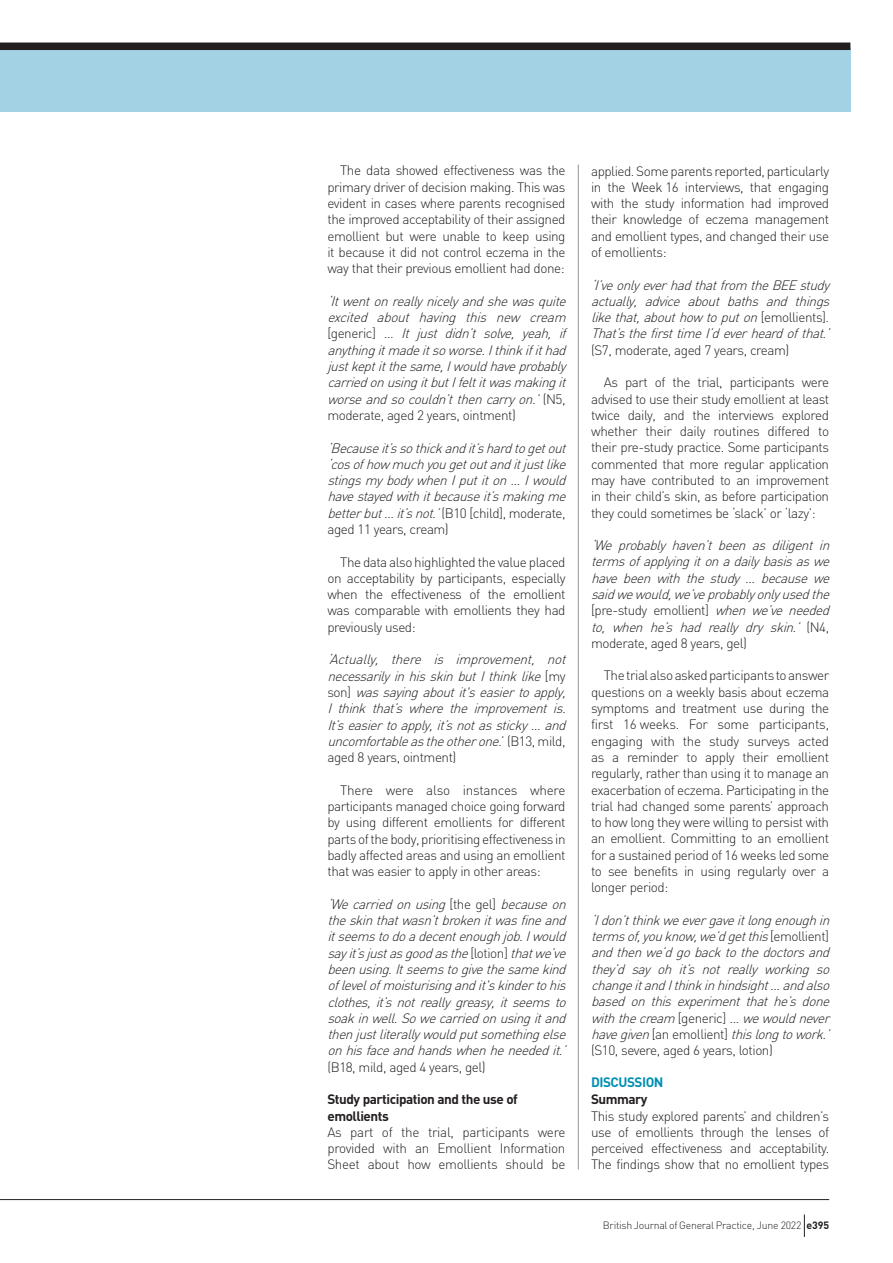
<style>
.page{position:relative;width:893px;height:1263px;background:#fff}
.page>*{position:absolute;margin:0;border:0;box-sizing:border-box;transform-origin:0 0}
.t1{font:300 13.5px/16.4px "DIN";letter-spacing:-.035em;color:#231f20;text-align:justify}
.t2{font:italic 300 13.5px/16.4px "DIN";letter-spacing:-.035em;color:#231f20}
.t3{font:700 13.5px/16.4px "DIN";letter-spacing:-.035em;color:#231f20}
.t4{font:700 13.5px "DIN";letter-spacing:-.035em;color:#008fb3}
.t5{font:300 10.5px "DIN";letter-spacing:-.025em;color:#231f20}
.s1{font-style:normal}
.s2{font-weight:700}
</style>
<div class="page">
<div style="left:0;top:48px;width:850px;height:64px;background:#a2d2e3"></div>
<div style="left:0;top:43px;width:850px;height:7px;background:#231f20"></div>
<hr style="left:578px;top:165px;width:1px;height:1004px;background:#939598">
<hr style="left:0;top:1199px;width:829px;height:1px;background:#231f20">
<svg style="left:804px;top:1214px;width:1px;height:23px"></svg>
<p class="t1" style="left:327px;top:162px;width:240px;text-indent:13px">The data showed effectiveness was the primary driver of decision making. This was evident in cases where parents recognised the improved acceptability of their assigned emollient but were unable to keep using it because it did not control eczema in the way that their previous emollient had done:</p>
<p class="t2" style="left:327px;top:293px;width:244px">‘Itwentonreallynicelyandshewasquite excited about having this new cream <span class="s1">[ g e n e r i c ]</span> … It just didn’t solve, yeah, if anythingitmadeitsoworse.Ithinkifithad justkeptitthesame,Iwouldhaveprobably carriedonusingitbutIfeltitwasmakingit worseandsocouldn’tthencarryon.’<span class="s1">( N 5 , moderate, aged 2 years, ointment)</span></p>
<p class="t2" style="left:327px;top:439px;width:244px">‘Becauseit’ssothickandit’shardtogetout ‘cosofhow muchyougetoutanditjustlike stingsmybodywhenIputiton… Iwould havestayedwithitbecauseit’smakingme betterbut… it’snot.’<span class="s1">(B10 [child], moderate, aged 11 years, cream)</span></p>
<p class="t1" style="left:327px;top:553px;width:240px;text-indent:13px">The data also highlighted the value placed on acceptability by participants, especially when the effectiveness of the emollient was comparable with emollients they had previously used:</p>
<p class="t2" style="left:327px;top:651px;width:244px">‘Actually, there is improvement, not necessarilyinhisskinbutIthinklike<span class="s1">[ m y s o n ]</span> wassayingaboutit'seasiertoapply, I think that’s where the improvement is.<br>It’seasiertoapply,it’snotassticky… and uncomfortableastheotherone.<span class="s1">’ ( B 1 3 , m i l d , aged 8 years, ointment)</span></p>
<p class="t1" style="left:327px;top:781px;width:240px;text-indent:13px">There were also instances where participants managed choice going forward by using different emollients for different parts of the body, prioritising effectiveness in badly affected areas and using an emollient that was easier to apply in other areas:</p>
<p class="t2" style="left:327px;top:895px;width:244px;text-align:justify">‘Wecarriedonusing<span class="s1">[ t h e g e l ]</span> becauseon theskinthatwasn’tbrokenitwasfineand itseemstodoadecentenoughjob.Iwould sayit’sjustasgoodasthe<span class="s1">[ l o t i o n ]</span> thatwe’ve beenusing.Itseemstogivethesamekind oflevelofmoisturisingandit'skindertohis clothes,it’snotreallygreasy,itseemsto soakinwell.Sowecarriedonusingitand thenjustliterallywouldputsomethingelse onhisfaceandhandswhenheneededit.’</p>
<p class="t1" style="left:327px;top:1058px;width:160px">(B18, mild, aged 4 years, gel)</p>
<p class="t3" style="left:327px;top:1091px;width:192px">Study participation and the use of emollients</p>
<p class="t1" style="left:327px;top:1124px;width:240px">As part of the trial, participants were provided with an Emollient Information Sheet about how emollients should be</p>
<p class="t1" style="left:591px;top:162px;width:240px">applied. Some parents reported, particularly in the Week 16 interviews, that engaging with the study information had improved their knowledge of eczema management and emollient types, and changed their use of emollients:</p>
<p class="t2" style="left:591px;top:276px;width:244px">‘I’veonlyeverhadthatfrom theBEEstudy actually, advice about baths and things likethat,abouthow toputon<span class="s1">[ e m o l l i e n t s ] .<br></span>That’sthefirsttimeI’deverheardofthat.’</p>
<p class="t1" style="left:591px;top:341px;width:200px">(S7, moderate, aged 7 years, cream)</p>
<p class="t1" style="left:591px;top:374px;width:240px;text-indent:13px">As part of the trial, participants were advised to use their study emollient at least twice daily, and the interviews explored whether their daily routines differed to their pre-study practice. Some participants commented that more regular application may have contributed to an improvement in their child’s skin, as before participation they could sometimes be ‘slack’ or ‘lazy’:</p>
<p class="t2" style="left:591px;top:537px;width:244px">‘We probably haven’t been as diligent in termsofapplyingitonadailybasisaswe have been with the study … because we saidwewould,we’veprobablyonlyusedthe <span class="s1">[pre-study emollient]</span> when we’ve needed to, when he’s had really dry skin.’ <span class="s1">( N 4 , moderate, aged 8 years, gel)</span></p>
<p class="t1" style="left:591px;top:667px;width:240px;text-indent:13px">The trial also asked participants to answer questions on a weekly basis about eczema symptoms and treatment use during the first 16 weeks. For some participants, engaging with the study surveys acted as a reminder to apply their emollient regularly, rather than using it to manage an exacerbation of eczema. Participating in the trial had changed some parents’ approach to how long they were willing to persist with an emollient. Committing to an emollient for a sustained period of 16 weeks led some to see benefits in using regularly over a longer period:</p>
<p class="t2" style="left:591px;top:912px;width:244px">‘Idon’tthinkweevergaveitlongenoughin termsof,youknow,we’dgetthis<span class="s1">[ e m o l l i e n t ] </span>andthenwe’dgobacktothedoctorsand they’d say oh it’s not really working so changeitandIthinkinhindsight… andalso based on this experiment that he’s done withthecream <span class="s1">[ g e n e r i c ]</span> … wewouldnever havegiven<span class="s1">[ a n e m o l l i e n t ]</span> thislongtowork.’ <span class="s1">(S10, severe, aged 6 years, lotion)</span></p>
<p class="t4" style="left:591px;top:1073px;width:74px">DISCUSSION</p>
<p class="t3" style="left:591px;top:1091px;width:58px">Summary</p>
<p class="t1" style="left:591px;top:1107px;width:240px">This study explored parents’ and children’s use of emollients through the lenses of perceived effectiveness and acceptability.<br>The findings show that no emollient types</p>
<p class="t5" style="left:603px;top:1219px;width:228px">British Journal of General Practice, June 2022 <span class="s2">e395</span></p>
</div>
